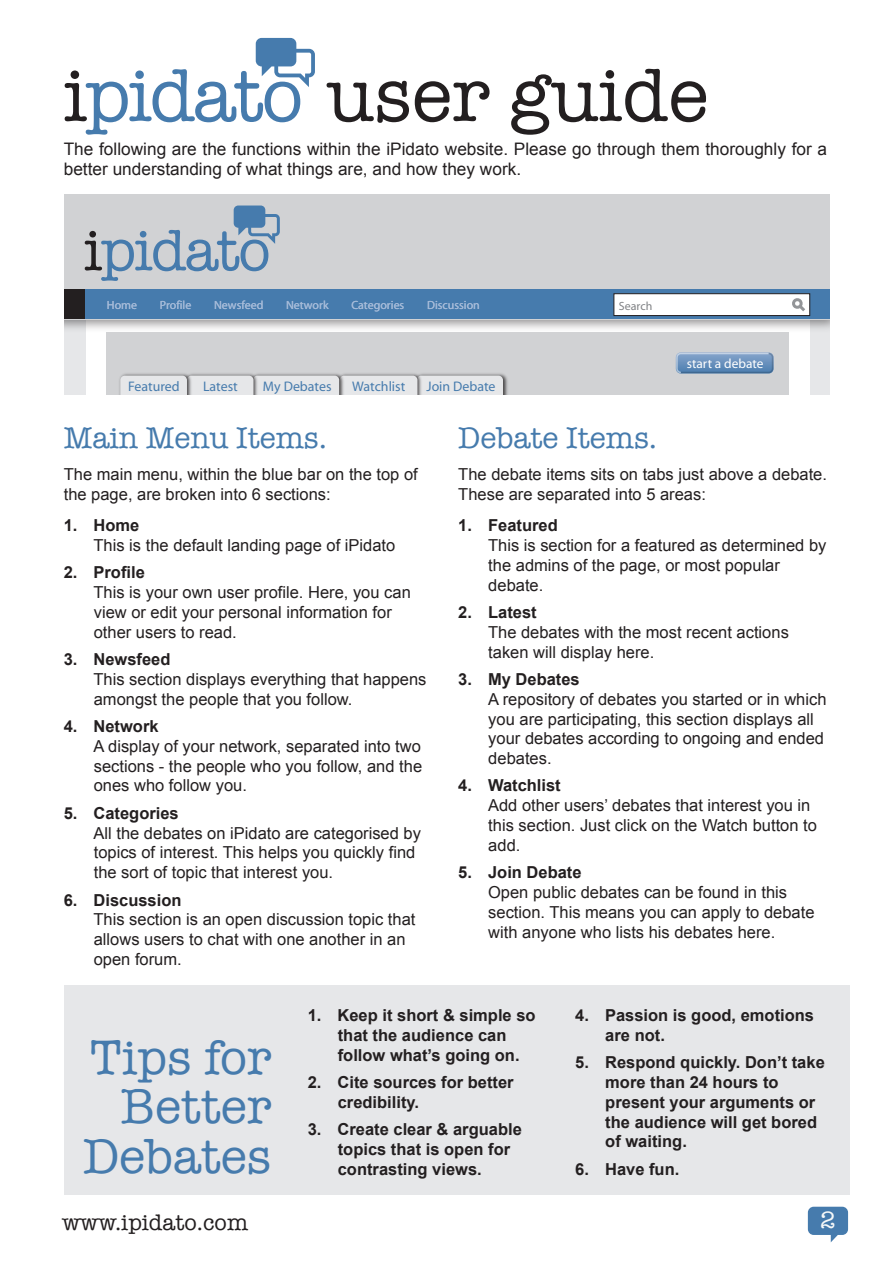
<style>
.page{position:relative;width:893px;height:1263px;background:#fff}
.page>*{position:absolute;margin:0;border:0;box-sizing:border-box;transform-origin:0 0}
.t1{font:76.65px "American Typewriter";color:#231f20}
.t2{font:49.5px/49.5px "American Typewriter";color:#467bad;text-align:right}
.t3{font:30.3px "American Typewriter";color:#467bad}
.t4{font:24.3px "American Typewriter";color:#f6f8f8}
.t5{font:22.65px "American Typewriter";color:#231f20}
.t6{font:17.25px/20.7px "Arial";color:#231f20}
.t7{font:16.5px/19.8px "Arial";color:#231f20}
.t8{font:700 16.5px/19.8px "Arial";color:#231f20}
.t9{font:13.95px "Myriad";color:#467bad}
.t10{font:13.35px "Myriad";color:#fff}
.t11{font:11.85px "Myriad";color:#a4bad8}
.t12{font:11.85px "Myriad";color:#808285}
</style>
<div class="page">
<svg style="left:65px;top:38px;width:250px;height:97px"></svg>
<div style="left:810px;top:319px;width:19px;height:76px;background:#e6e7e9"></div>
<div style="left:64px;top:319px;width:21px;height:76px;background:#e6e7e9"></div>
<div style="left:64px;top:194px;width:765px;height:125px;background:#d1d2d4"></div>
<div style="left:106px;top:332px;width:683px;height:63px;background:#d1d2d4"></div>
<div style="left:85px;top:290px;width:744px;height:29px;background:#467bad"></div>
<div style="left:64px;top:290px;width:21px;height:29px;background:#231f20"></div>
<div style="left:613px;top:293px;width:197px;height:23px;background:#fff;border:1px solid #231f20"></div>
<svg style="left:789px;top:298px;width:19px;height:17px"></svg>
<svg style="left:85px;top:205px;width:195px;height:76px"></svg>
<img style="left:424px;top:373px;width:84px;height:22px">
<img style="left:345px;top:373px;width:79px;height:3px">
<img style="left:260px;top:373px;width:85px;height:3px">
<img style="left:193px;top:373px;width:67px;height:3px">
<img style="left:119px;top:373px;width:74px;height:22px">
<div style="left:120px;top:376px;width:383px;height:19px;background:#e6e7e9"></div>
<svg style="left:676px;top:352px;width:98px;height:22px"></svg>
<div style="left:64px;top:985px;width:785px;height:210px;background:#e6e7e9"></div>
<svg style="left:808px;top:1207px;width:40px;height:35px"></svg>
<h1 class="t1" style="left:327px;top:37px;width:384px">user guide</h1>
<p class="t6" style="left:64px;top:138px;width:765px">The following are the functions within the iPidato website. Please go through them thoroughly for a better understanding of what things are, and how they work.</p>
<p class="t11" style="left:107px;top:300px;width:32px">Home</p>
<p class="t11" style="left:160px;top:300px;width:33px">Profile</p>
<p class="t11" style="left:214px;top:300px;width:51px">Newsfeed</p>
<p class="t11" style="left:286px;top:300px;width:44px">Network</p>
<p class="t11" style="left:351px;top:300px;width:54px">Categories</p>
<p class="t11" style="left:427px;top:300px;width:54px">Discussion</p>
<p class="t9" style="left:128px;top:379px;width:53px">Featured</p>
<p class="t9" style="left:203px;top:379px;width:36px">Latest</p>
<p class="t9" style="left:263px;top:379px;width:70px">My Debates</p>
<p class="t9" style="left:352px;top:379px;width:54px">Watchlist</p>
<p class="t9" style="left:426px;top:379px;width:71px">Join Debate</p>
<p class="t12" style="left:619px;top:300px;width:35px">Search</p>
<p class="t10" style="left:687px;top:356px;width:78px">start a debate</p>
<h3 class="t3" style="left:64px;top:415px;width:265px">Main Menu Items.</h3>
<p class="t7" style="left:64px;top:464px;width:356px">The main menu, within the blue bar on the top of the page, are broken into 6 sections:</p>
<p class="t8" style="left:64px;top:516px;width:77px">1. Home</p>
<p class="t7" style="left:94px;top:536px;width:303px">This is the default landing page of iPidato</p>
<p class="t8" style="left:64px;top:563px;width:83px">2. Profile</p>
<p class="t7" style="left:94px;top:583px;width:319px">This is your own user profile. Here, you can view or edit your personal information for other users to read.</p>
<p class="t8" style="left:64px;top:650px;width:108px">3. Newsfeed</p>
<p class="t7" style="left:94px;top:669px;width:334px">This section displays everything that happens amongst the people that you follow.</p>
<p class="t8" style="left:64px;top:717px;width:96px">4. Network</p>
<p class="t7" style="left:94px;top:736px;width:330px;text-align:justify">A display of your network, separated into two sections - the people who you follow, and the ones who follow you.</p>
<p class="t8" style="left:64px;top:804px;width:117px">5. Categories</p>
<p class="t7" style="left:94px;top:823px;width:329px">All the debates on iPidato are categorised by topics of interest. This helps you quickly find the sort of topic that interest you.</p>
<p class="t8" style="left:64px;top:890px;width:119px">6. Discussion</p>
<p class="t7" style="left:94px;top:910px;width:323px">This section is an open discussion topic that allows users to chat with one another in an open forum.</p>
<h3 class="t3" style="left:458px;top:415px;width:200px">Debate Items.</h3>
<p class="t7" style="left:458px;top:464px;width:370px">The debate items sits on tabs just above a debate.<br>These are separated into 5 areas:</p>
<p class="t8" style="left:458px;top:516px;width:101px">1. Featured</p>
<p class="t7" style="left:488px;top:536px;width:340px">This is section for a featured as determined by the admins of the page, or most popular debate.</p>
<p class="t8" style="left:458px;top:603px;width:80px">2. Latest</p>
<p class="t7" style="left:488px;top:622px;width:302px">The debates with the most recent actions taken will display here.</p>
<p class="t8" style="left:458px;top:670px;width:123px">3. My Debates</p>
<p class="t7" style="left:488px;top:689px;width:340px">A repository of debates you started or in which you are participating, this section displays all your debates according to ongoing and ended debates.</p>
<p class="t8" style="left:458px;top:776px;width:104px">4. Watchlist</p>
<p class="t7" style="left:488px;top:796px;width:330px">Add other users’ debates that interest you in this section. Just click on the Watch button to add.</p>
<p class="t8" style="left:458px;top:863px;width:125px">5. Join Debate</p>
<p class="t7" style="left:488px;top:882px;width:328px">Open public debates can be found in this section. This means you can apply to debate with anyone who lists his debates here.</p>
<h2 class="t2" style="left:83px;top:1031px;width:190px">Tips for<br>Better<br>Debates</h2>
<p class="t8" style="left:338px;top:1006px;width:199px;text-indent:-30px">1. Keep it short &amp; simple so that the audience can follow what’s going on.</p>
<p class="t8" style="left:338px;top:1073px;width:177px;text-indent:-30px">2. Cite sources for better credibility.</p>
<p class="t8" style="left:338px;top:1120px;width:186px;text-indent:-30px">3. Create clear &amp; arguable topics that is open for contrasting views.</p>
<p class="t8" style="left:605px;top:1006px;width:210px;text-indent:-30px">4. Passion is good, emotions are not.</p>
<p class="t8" style="left:605px;top:1053px;width:221px;text-indent:-30px">5. Respond quickly. Don’t take more than 24 hours to present your arguments or the audience will get bored of waiting.</p>
<p class="t8" style="left:575px;top:1159px;width:106px">6. Have fun.</p>
<h3 class="t5" style="left:62px;top:1205px;width:188px">www.ipidato.com</h3>
<h3 class="t4" style="left:820px;top:1201px;width:17px">2</h3>
</div>
